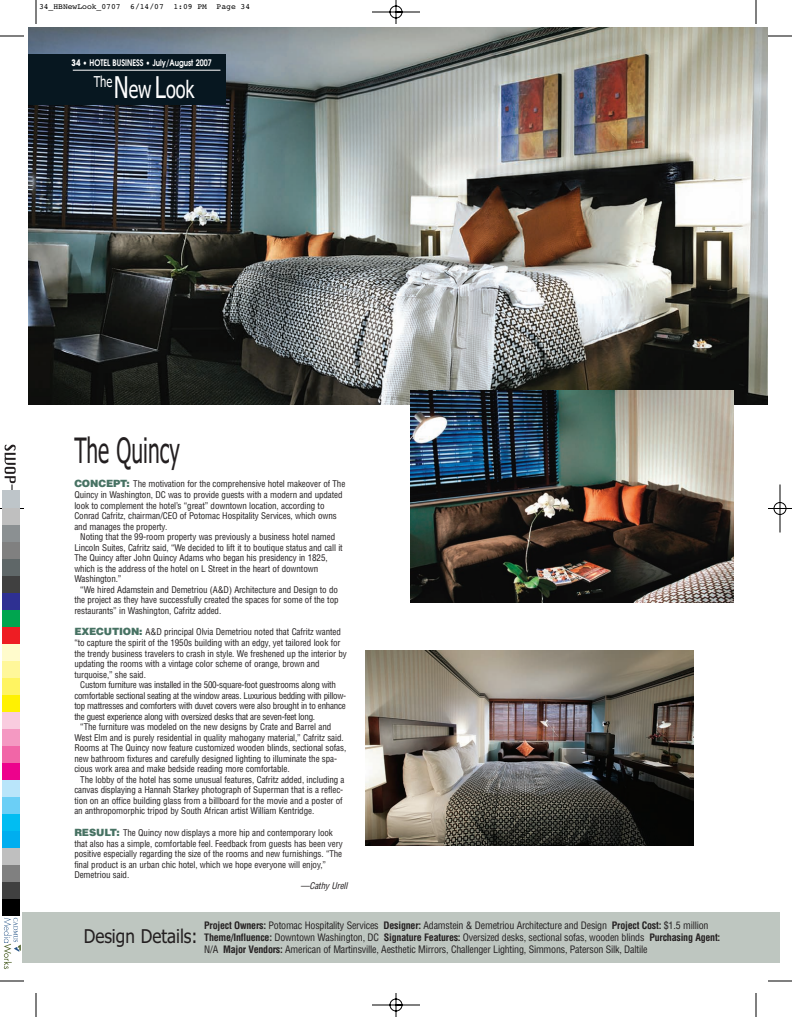
<style>
.page{position:relative;width:792px;height:1017px;background:#fff}
.page>*{position:absolute;margin:0;border:0;box-sizing:border-box;transform-origin:0 0}
.t1{font:35px "Tahoma";color:#231f20;scale:.6 1}
.t2{font:24px "Tahoma";color:#fff;scale:.75 1}
.t3{font:19px "Tahoma";color:#231f20;scale:.9 1}
.t4{font:condensed 10px/12px "Helvetica";letter-spacing:-.02em;color:#231f20}
.t5{font:condensed 9px/10.6px "Helvetica";letter-spacing:-.01em;color:#231f20}
.t6{font:condensed 9px "Helvetica";letter-spacing:-.03em;color:#231f20}
.t7{font:600 9px "Avant Garde";color:#fff;scale:.8 1}
.t8{font:italic condensed 9px "Helvetica";letter-spacing:-.01em;color:#231f20}
.t9{font:8px "Courier";color:#000}
.s1{font-weight:700}
.s2{font-size:30px}
.s3{font-weight:900;font-stretch:normal;font-size:10px;color:#477263}
</style>
<div class="page">
<img style="left:0;top:0;width:792px;height:1017px">
<div style="left:2px;top:899px;width:17px;height:17px;background:#000"></div>
<div style="left:2px;top:882px;width:17px;height:17px;background:#404040"></div>
<div style="left:2px;top:865px;width:17px;height:17px;background:#808080"></div>
<div style="left:2px;top:848px;width:17px;height:17px;background:#bfbfbf"></div>
<div style="left:2px;top:831px;width:17px;height:17px;background:#00aeef"></div>
<div style="left:2px;top:814px;width:17px;height:17px;background:#01bdf2"></div>
<div style="left:2px;top:797px;width:17px;height:17px;background:#6bcff6"></div>
<div style="left:2px;top:780px;width:17px;height:17px;background:#b9e5fa"></div>
<div style="left:2px;top:763px;width:17px;height:17px;background:#ed028c"></div>
<div style="left:2px;top:746px;width:17px;height:17px;background:#f166a7"></div>
<div style="left:2px;top:729px;width:17px;height:17px;background:#f499c2"></div>
<div style="left:2px;top:712px;width:17px;height:17px;background:#f9ccdf"></div>
<div style="left:2px;top:695px;width:17px;height:17px;background:#fff101"></div>
<div style="left:2px;top:678px;width:17px;height:17px;background:#fff461"></div>
<div style="left:2px;top:661px;width:17px;height:17px;background:#fff79a"></div>
<div style="left:2px;top:644px;width:17px;height:17px;background:#fffbcc"></div>
<div style="left:2px;top:627px;width:17px;height:17px;background:#ee1d23"></div>
<div style="left:2px;top:610px;width:17px;height:17px;background:#00a54f"></div>
<div style="left:2px;top:592px;width:17px;height:17px;background:#2e3092"></div>
<div style="left:2px;top:575px;width:17px;height:17px;background:#404040"></div>
<div style="left:2px;top:558px;width:17px;height:17px;background:#5f6768"></div>
<div style="left:2px;top:541px;width:17px;height:17px;background:#808080"></div>
<div style="left:2px;top:524px;width:17px;height:17px;background:#8b9092"></div>
<div style="left:2px;top:507px;width:17px;height:17px;background:#bfbfbf"></div>
<div style="left:2px;top:490px;width:17px;height:17px;background:#bec5c9"></div>
<div style="left:0;top:918px;width:21px;height:56px;background:#fff"></div>
<svg style="left:4px;top:918px;width:17px;height:51px"></svg>
<svg style="left:5px;top:445px;width:11px;height:38px"></svg>
<p class="t9" style="left:39px;top:4px;width:213px">34_HBNewLook_0707 6/14/07 1:09 PM Page 34</p>
<p class="t7" style="left:72px;top:60px;width:177px"><span class="s1">34</span> • HOTEL BUSINESS • July/August 2007</p>
<h2 class="t2" style="left:94px;top:80px;width:136px"><sup>The</sup><span class="s2">N</span>ew <span class="s2">L</span>ook</h2>
<h1 class="t1" style="left:74px;top:436px;width:177px">The Quincy</h1>
<p class="t5" style="left:74px;top:479px;width:273px"><span class="s3">CONCEPT:</span> The motivation for the comprehensive hotel makeover of The Quincy in Washington, DC was to provide guests with a modern and updated look to complement the hotel’s “great” downtown location, according to Conrad Cafritz, chairman/CEO of Potomac Hospitality Services, which owns and manages the property.</p>
<p class="t5" style="left:74px;top:533px;width:270px;text-indent:6px">Noting that the 99-room property was previously a business hotel named Lincoln Suites, Cafritz said, “We decided to lift it to boutique status and call it The Quincy after John Quincy Adams who began his presidency in 1825, which is the address of the hotel on L Street in the heart of downtown Washington.”</p>
<p class="t5" style="left:74px;top:585px;width:266px;text-align:justify;text-indent:6px">“We hired Adamstein and Demetriou (A&amp;D) Architecture and Design to do the project as they have successfully created the spaces for some of the top restaurants” in Washington, Cafritz added.</p>
<p class="t5" style="left:74px;top:627px;width:274px"><span class="s3">EXECUTION:</span> A&amp;D principal Olvia Demetriou noted that Cafritz wanted “to capture the spirit of the 1950s building with an edgy, yet tailored look for the trendy business travelers to crash in style. We freshened up the interior by updating the rooms with a vintage color scheme of orange, brown and turquoise,” she said.</p>
<p class="t6" style="left:80px;top:682px;width:257px">Custom furniture was installed in the 500-square-foot guestrooms along with</p>
<p class="t6" style="left:74px;top:692px;width:273px">comfortable sectional seating at the window areas. Luxurious bedding with pillow-</p>
<p class="t6" style="left:74px;top:703px;width:273px">top mattresses and comforters with duvet covers were also brought in to enhance</p>
<p class="t6" style="left:74px;top:713px;width:242px">the guest experience along with oversized desks that are seven-feet long.</p>
<p class="t5" style="left:80px;top:723px;width:252px">“The furniture was modeled on the new designs by Crate and Barrel and</p>
<p class="t5" style="left:74px;top:733px;width:271px">West Elm and is purely residential in quality mahogany material,” Cafritz said.</p>
<p class="t5" style="left:74px;top:744px;width:274px">Rooms at The Quincy now feature customized wooden blinds, sectional sofas,</p>
<p class="t5" style="left:74px;top:754px;width:264px">new bathroom fixtures and carefully designed lighting to illuminate the spa-</p>
<p class="t5" style="left:74px;top:765px;width:217px">cious work area and make bedside reading more comfortable.</p>
<p class="t5" style="left:80px;top:775px;width:266px">The lobby of the hotel has some unusual features, Cafritz added, including a</p>
<p class="t5" style="left:74px;top:786px;width:270px">canvas displaying a Hannah Starkey photograph of Superman that is a reflec-</p>
<p class="t5" style="left:74px;top:796px;width:270px">tion on an office building glass from a billboard for the movie and a poster of</p>
<p class="t5" style="left:74px;top:807px;width:241px">an anthropomorphic tripod by South African artist William Kentridge.</p>
<p class="t5" style="left:74px;top:828px;width:270px"><span class="s3">RESULT:</span> The Quincy now displays a more hip and contemporary look that also has a simple, comfortable feel. Feedback from guests has been very positive especially regarding the size of the rooms and new furnishings. “The final product is an urban chic hotel, which we hope everyone will enjoy,” Demetriou said.</p>
<p class="t8" style="left:301px;top:882px;width:48px">—Cathy Urell</p>
<h3 class="t3" style="left:84px;top:929px;width:128px">Design Details:</h3>
<p class="t4" style="left:204px;top:921px;width:518px"><span class="s1">Project Owners:</span> Potomac Hospitality Services <span class="s1">Designer:</span> Adamstein &amp; Demetriou Architecture and Design <span class="s1">Project Cost:</span> $1.5 million<br><span class="s1">Theme/Influence:</span> Downtown Washington, DC <span class="s1">Signature Features:</span> Oversized desks, sectional sofas, wooden blinds <span class="s1">Purchasing Agent:<br></span>N/A <span class="s1">Major Vendors:</span> American of Martinsville, Aesthetic Mirrors, Challenger Lighting, Simmons, Paterson Silk, Daltile</p>
</div>
